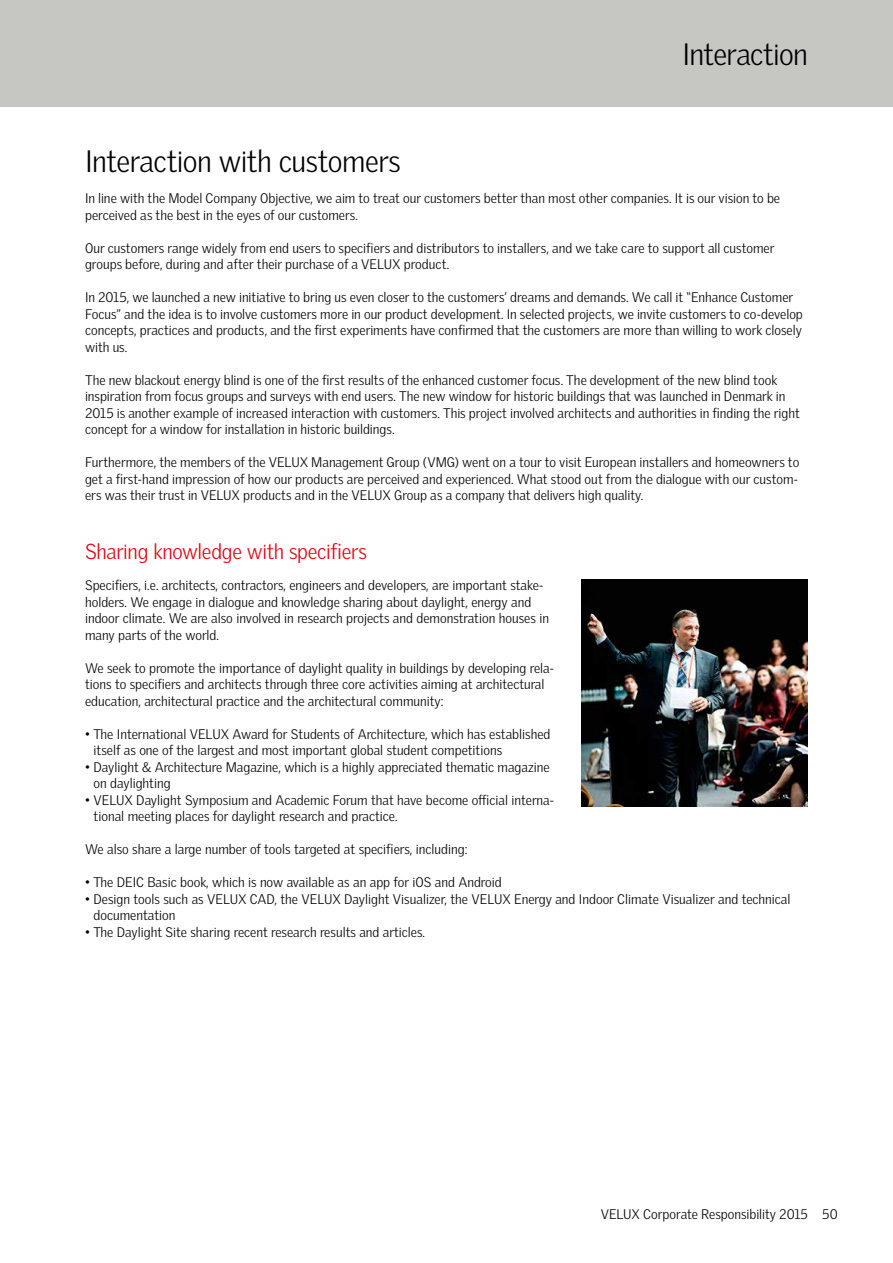
<style>
.page{position:relative;width:893px;height:1263px;background:#fff}
.page>*{position:absolute;margin:0;border:0;box-sizing:border-box;transform-origin:0 0}
.t1{font:300 30px "Velux Gothic";letter-spacing:-.02em;color:#000}
.t2{font:300 21px "Velux Gothic";letter-spacing:-.015em;color:#e30413}
.t3{font:300 13.5px/16.5px "Velux Gothic";color:#000}
</style>
<div class="page">
<div style="left:0;top:0;width:893px;height:106px;background:#c6c6c2"></div>
<img style="left:581px;top:580px;width:227px;height:227px">
<h1 class="t1" style="left:85px;top:143px;width:317px">Interaction with customers</h1>
<h1 class="t1" style="left:682px;top:36px;width:127px">Interaction</h1>
<p class="t3" style="left:85px;top:190px;width:697px">In line with the Model Company Objective, we aim to treat our customers better than most other companies. It is our vision to be perceived as the best in the eyes of our customers.</p>
<p class="t3" style="left:85px;top:239px;width:691px">Our customers range widely from end users to specifiers and distributors to installers, and we take care to support all customer groups before, during and after their purchase of a VELUX product.</p>
<p class="t3" style="left:85px;top:289px;width:719px">In 2015, we launched a new initiative to bring us even closer to the customers’ dreams and demands. We call it “Enhance Customer Focus” and the idea is to involve customers more in our product development. In selected projects, we invite customers to co-develop concepts, practices and products, and the first experiments have confirmed that the customers are more than willing to work closely with us.</p>
<p class="t3" style="left:85px;top:371px;width:716px">The new blackout energy blind is one of the first results of the enhanced customer focus. The development of the new blind took inspiration from focus groups and surveys with end users. The new window for historic buildings that was launched in Denmark in 2015 is another example of increased interaction with customers. This project involved architects and authorities in finding the right concept for a window for installation in historic buildings.</p>
<p class="t3" style="left:85px;top:454px;width:716px;text-align:justify">Furthermore, the members of the VELUX Management Group (VMG) went on a tour to visit European installers and homeowners to get a first-hand impression of how our products are perceived and experienced. What stood out from the dialogue with our custom&shy;ers was their trust in VELUX products and in the VELUX Group as a company that delivers high quality.</p>
<h2 class="t2" style="left:85px;top:539px;width:283px">Sharing knowledge with specifiers</h2>
<p class="t3" style="left:85px;top:577px;width:465px">Specifiers, i.e. architects, contractors, engineers and developers, are important stake&shy;holders. We engage in dialogue and knowledge sharing about daylight, energy and indoor climate. We are also involved in research projects and demonstration houses in many parts of the world.</p>
<p class="t3" style="left:85px;top:659px;width:470px">We seek to promote the importance of daylight quality in buildings by developing rela&shy;tions to specifiers and architects through three core activities aiming at architectural education, architectural practice and the architectural community:</p>
<p class="t3" style="left:94px;top:725px;width:458px;text-indent:-9px">• The International VELUX Award for Students of Architecture, which has established itself as one of the largest and most important global student competitions</p>
<p class="t3" style="left:94px;top:758px;width:458px;text-indent:-9px">• Daylight &amp; Architecture Magazine, which is a highly appreciated thematic magazine on daylighting</p>
<p class="t3" style="left:94px;top:791px;width:462px;text-indent:-9px">• VELUX Daylight Symposium and Academic Forum that have become official interna&shy;tional meeting places for daylight research and practice.</p>
<p class="t3" style="left:85px;top:841px;width:384px">We also share a large number of tools targeted at specifiers, including:</p>
<p class="t3" style="left:85px;top:874px;width:418px">• The DEIC Basic book, which is now available as an app for iOS and Android</p>
<p class="t3" style="left:94px;top:890px;width:698px;text-indent:-9px">• Design tools such as VELUX CAD, the VELUX Daylight Visualizer, the VELUX Energy and Indoor Climate Visualizer and technical documentation</p>
<p class="t3" style="left:85px;top:923px;width:342px">• The Daylight Site sharing recent research results and articles.</p>
<p class="t3" style="left:601px;top:1206px;width:209px">VELUX Corporate Responsibility 2015</p>
<p class="t3" style="left:822px;top:1206px;width:17px">50</p>
</div>
